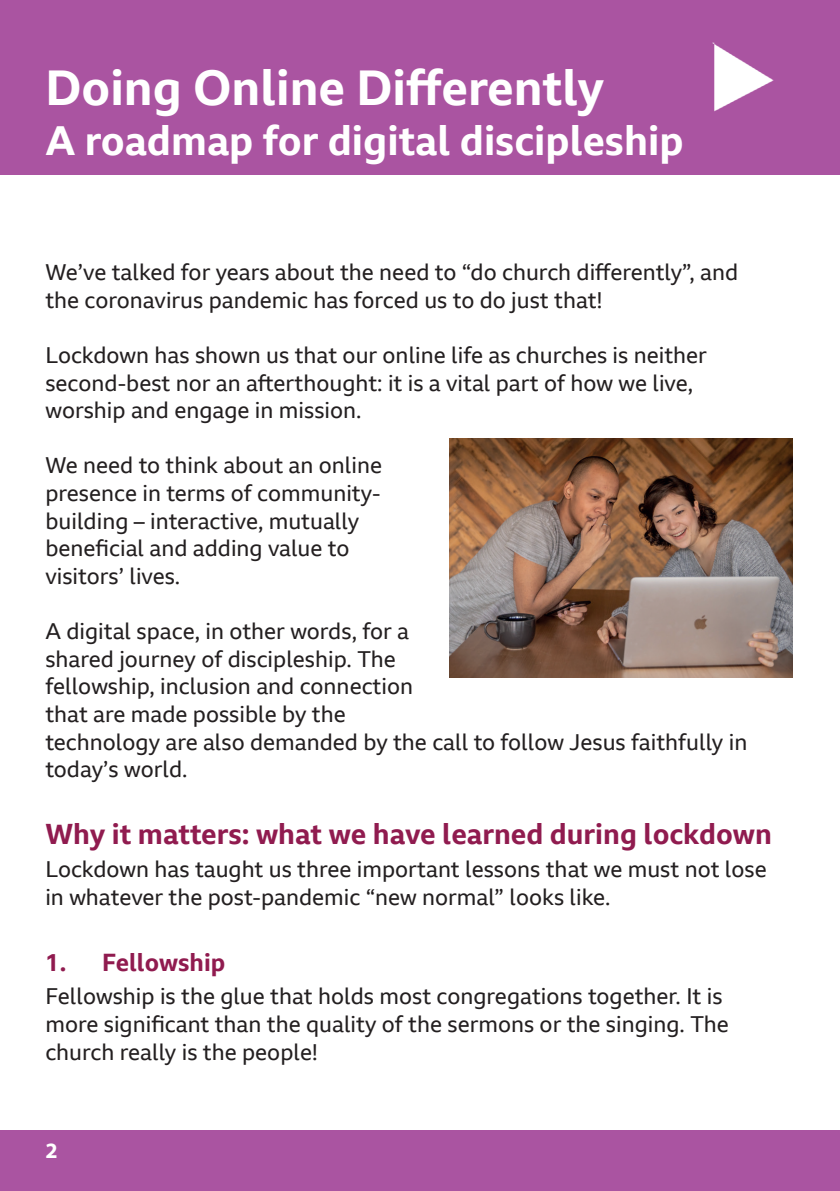
<style>
.page{position:relative;width:840px;height:1191px;background:#fff}
.page>*{position:absolute;margin:0;border:0;box-sizing:border-box;transform-origin:0 0}
.t1{font:700 48px "BBC Reith Sans";color:#fff}
.t2{font:700 40px "BBC Reith Sans";color:#fff}
.t3{font:700 28px "BBC Reith Sans";color:#901b4f}
.t4{font:700 24px "BBC Reith Sans";color:#901b4f}
.t5{font:22px/27.6px "BBC Reith Sans";color:#231f20}
.t6{font:700 22px "Myriad Pro";color:#fff}
</style>
<div class="page">
<div style="left:0;top:1130px;width:839px;height:61px;background:#aa54a1"></div>
<div style="left:0;top:0;width:839px;height:175px;background:#aa54a1"></div>
<img style="left:712px;top:42px;width:62px;height:70px">
<img style="left:449px;top:438px;width:342px;height:239px">
<h1 class="t1" style="left:45px;top:57px;width:560px">Doing Online Differently</h1>
<h2 class="t2" style="left:45px;top:115px;width:639px">A roadmap for digital discipleship</h2>
<p class="t5" style="left:45px;top:258px;width:694px">We’ve talked for years about the need to “do church differently”, and the coronavirus pandemic has forced us to do just that!</p>
<p class="t5" style="left:45px;top:341px;width:662px">Lockdown has shown us that our online life as churches is neither second-best nor an afterthought: it is a vital part of how we live, worship and engage in mission.</p>
<p class="t5" style="left:45px;top:451px;width:338px">We need to think about an online presence in terms of community&shy;building – interactive, mutually beneficial and adding value to visitors’ lives.</p>
<p class="t5" style="left:45px;top:617px;width:703px">A digital space, in other words, for a<br>shared journey of discipleship. The<br>fellowship, inclusion and connection<br>that are made possible by the<br>technology are also demanded by the call to follow Jesus faithfully in today’s world.</p>
<p class="t3" style="left:45px;top:815px;width:727px">Why it matters: what we have learned during lockdown</p>
<p class="t5" style="left:45px;top:855px;width:722px">Lockdown has taught us three important lessons that we must not lose in whatever the post-pandemic “new normal” looks like.</p>
<p class="t4" style="left:45px;top:947px;width:181px">1. Fellowship</p>
<p class="t5" style="left:45px;top:982px;width:684px">Fellowship is the glue that holds most congregations together. It is more significant than the quality of the sermons or the singing. The church really is the people!</p>
<p class="t6" style="left:45px;top:1136px;width:14px">2</p>
</div>
